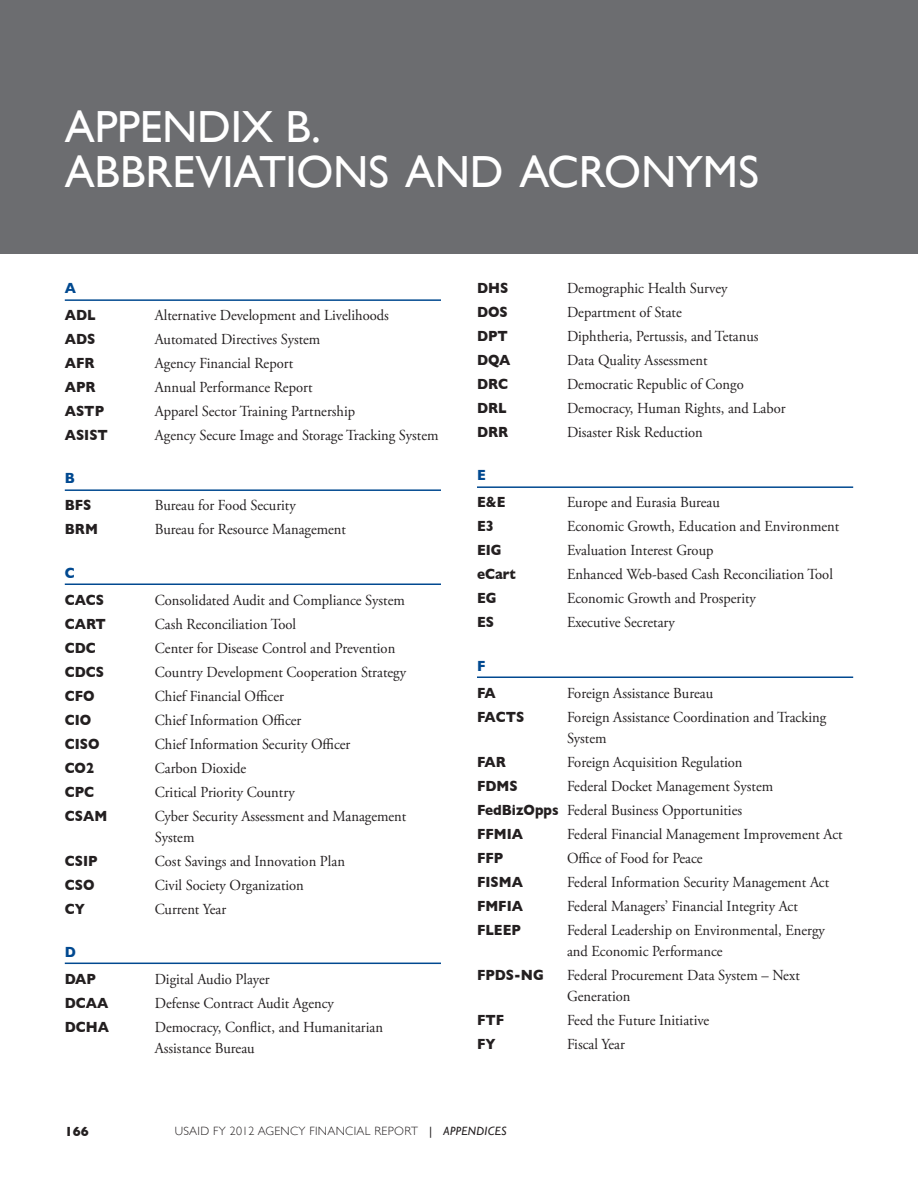
<style>
.page{position:relative;width:918px;height:1188px;background:#fff}
.page>*{position:absolute;margin:0;border:0;box-sizing:border-box;transform-origin:0 0}
._1_01_Header_Lvl1{font:45px/45px "Gill Sans";letter-spacing:-.005em;color:#fff}
._5_01_Acronym_List{font:15.3px/21px "Adobe Garamond Pro";color:#231f20;scale:.95 1}
._5_01_Acronym_List-2{font:700 15px "Gill Sans";color:#231f20;scale:.9 1}
.Acronym_StarterLine{font:700 15px "Gill Sans";color:#014990;scale:.9 1}
.t1{font:700 13.5px "Gill Sans";color:#231f20}
.t2{font:300 12px "Gill Sans";letter-spacing:.025em;color:#231f20}
.s1{font-family:"Gill Sans";font-weight:700;font-size:15px}
.s2{font-weight:400}
.s3{font-weight:400;font-style:italic}
</style>
<div class="page">
<div style="left:0;top:0;width:918px;height:254px;background:#6c6d70"></div>
<hr style="left:65px;top:299px;width:376px;height:2px;background:#014990">
<hr style="left:65px;top:489px;width:376px;height:2px;background:#014990">
<hr style="left:65px;top:584px;width:376px;height:1px;background:#014990">
<hr style="left:65px;top:963px;width:376px;height:1px;background:#014990">
<hr style="left:477px;top:486px;width:376px;height:2px;background:#014990">
<hr style="left:477px;top:676px;width:376px;height:2px;background:#014990">
<h1 class="_1_01_Header_Lvl1" style="left:65px;top:104px;width:696px">APPENDIX B.<br>ABBREVIATIONS AND ACRONYMS</h1>
<h2 class="Acronym_StarterLine" style="left:65px;top:280px;width:14px">A</h2>
<p class="_5_01_Acronym_List-2" style="left:65px;top:307px;width:36px">ADL</p>
<p class="_5_01_Acronym_List" style="left:155px;top:306px;width:248px">Alternative Development and Livelihoods</p>
<p class="_5_01_Acronym_List-2" style="left:65px;top:331px;width:36px">ADS</p>
<p class="_5_01_Acronym_List" style="left:155px;top:330px;width:176px">Automated Directives System</p>
<p class="_5_01_Acronym_List-2" style="left:65px;top:355px;width:35px">AFR</p>
<p class="_5_01_Acronym_List" style="left:155px;top:354px;width:147px">Agency Financial Report</p>
<p class="_5_01_Acronym_List-2" style="left:65px;top:379px;width:36px">APR</p>
<p class="_5_01_Acronym_List" style="left:155px;top:378px;width:168px">Annual Performance Report</p>
<p class="_5_01_Acronym_List-2" style="left:65px;top:403px;width:45px">ASTP</p>
<p class="_5_01_Acronym_List" style="left:155px;top:402px;width:212px">Apparel Sector Training Partnership</p>
<p class="_5_01_Acronym_List-2" style="left:65px;top:427px;width:50px">ASIST</p>
<p class="_5_01_Acronym_List" style="left:155px;top:426px;width:300px">Agency Secure Image and Storage Tracking System</p>
<h2 class="Acronym_StarterLine" style="left:65px;top:470px;width:13px">B</h2>
<p class="_5_01_Acronym_List-2" style="left:65px;top:497px;width:31px">BFS</p>
<p class="_5_01_Acronym_List" style="left:155px;top:496px;width:150px">Bureau for Food Security</p>
<p class="_5_01_Acronym_List-2" style="left:65px;top:521px;width:38px">BRM</p>
<p class="_5_01_Acronym_List" style="left:155px;top:520px;width:203px">Bureau for Resource Management</p>
<h2 class="Acronym_StarterLine" style="left:65px;top:564px;width:13px">C</h2>
<p class="_5_01_Acronym_List-2" style="left:65px;top:591px;width:45px">CACS</p>
<p class="_5_01_Acronym_List" style="left:155px;top:590px;width:265px">Consolidated Audit and Compliance System</p>
<p class="_5_01_Acronym_List-2" style="left:65px;top:615px;width:47px">CART</p>
<p class="_5_01_Acronym_List" style="left:155px;top:614px;width:150px">Cash Reconciliation Tool</p>
<p class="_5_01_Acronym_List-2" style="left:65px;top:639px;width:36px">CDC</p>
<p class="_5_01_Acronym_List" style="left:155px;top:638px;width:255px">Center for Disease Control and Prevention</p>
<p class="_5_01_Acronym_List-2" style="left:65px;top:663px;width:45px">CDCS</p>
<p class="_5_01_Acronym_List" style="left:155px;top:662px;width:266px">Country Development Cooperation Strategy</p>
<p class="_5_01_Acronym_List-2" style="left:65px;top:687px;width:35px">CFO</p>
<p class="_5_01_Acronym_List" style="left:155px;top:686px;width:138px">Chief Financial Officer</p>
<p class="_5_01_Acronym_List-2" style="left:65px;top:711px;width:31px">CIO</p>
<p class="_5_01_Acronym_List" style="left:155px;top:710px;width:156px">Chief Information Officer</p>
<p class="_5_01_Acronym_List-2" style="left:65px;top:735px;width:40px">CISO</p>
<p class="_5_01_Acronym_List" style="left:155px;top:734px;width:207px">Chief Information Security Officer</p>
<p class="_5_01_Acronym_List-2" style="left:65px;top:759px;width:34px">CO2</p>
<p class="_5_01_Acronym_List" style="left:155px;top:758px;width:98px">Carbon Dioxide</p>
<p class="_5_01_Acronym_List-2" style="left:65px;top:783px;width:34px">CPC</p>
<p class="_5_01_Acronym_List" style="left:155px;top:782px;width:149px">Critical Priority Country</p>
<p class="_5_01_Acronym_List-2" style="left:65px;top:807px;width:49px">CSAM</p>
<p class="_5_01_Acronym_List" style="left:155px;top:806px;width:266px">Cyber Security Assessment and Management<br>System</p>
<p class="_5_01_Acronym_List-2" style="left:65px;top:852px;width:38px">CSIP</p>
<p class="_5_01_Acronym_List" style="left:155px;top:851px;width:202px">Cost Savings and Innovation Plan</p>
<p class="_5_01_Acronym_List-2" style="left:65px;top:876px;width:35px">CSO</p>
<p class="_5_01_Acronym_List" style="left:155px;top:875px;width:158px">Civil Society Organization</p>
<p class="_5_01_Acronym_List-2" style="left:65px;top:900px;width:24px">CY</p>
<p class="_5_01_Acronym_List" style="left:155px;top:899px;width:77px">Current Year</p>
<h2 class="Acronym_StarterLine" style="left:65px;top:943px;width:14px">D</h2>
<p class="_5_01_Acronym_List-2" style="left:65px;top:970px;width:36px">DAP</p>
<p class="_5_01_Acronym_List" style="left:155px;top:969px;width:123px">Digital Audio Player</p>
<p class="_5_01_Acronym_List-2" style="left:65px;top:994px;width:50px">DCAA</p>
<p class="_5_01_Acronym_List" style="left:155px;top:993px;width:190px">Defense Contract Audit Agency</p>
<p class="_5_01_Acronym_List-2" style="left:65px;top:1018px;width:51px">DCHA</p>
<p class="_5_01_Acronym_List" style="left:155px;top:1017px;width:242px">Democracy, Conflict, and Humanitarian<br>Assistance Bureau</p>
<p class="_5_01_Acronym_List-2" style="left:477px;top:280px;width:36px">DHS</p>
<p class="_5_01_Acronym_List" style="left:567px;top:279px;width:171px">Demographic Health Survey</p>
<p class="_5_01_Acronym_List-2" style="left:477px;top:304px;width:36px">DOS</p>
<p class="_5_01_Acronym_List" style="left:567px;top:303px;width:122px">Department of State</p>
<p class="_5_01_Acronym_List-2" style="left:477px;top:328px;width:36px">DPT</p>
<p class="_5_01_Acronym_List" style="left:567px;top:327px;width:203px">Diphtheria, Pertussis, and Tetanus</p>
<p class="_5_01_Acronym_List-2" style="left:477px;top:352px;width:39px">DQA</p>
<p class="_5_01_Acronym_List" style="left:567px;top:351px;width:149px">Data Quality Assessment</p>
<p class="_5_01_Acronym_List-2" style="left:477px;top:376px;width:36px">DRC</p>
<p class="_5_01_Acronym_List" style="left:567px;top:375px;width:188px">Democratic Republic of Congo</p>
<p class="_5_01_Acronym_List-2" style="left:477px;top:400px;width:35px">DRL</p>
<p class="_5_01_Acronym_List" style="left:567px;top:399px;width:232px">Democracy, Human Rights, and Labor</p>
<p class="_5_01_Acronym_List-2" style="left:477px;top:424px;width:36px">DRR</p>
<p class="_5_01_Acronym_List" style="left:567px;top:423px;width:144px">Disaster Risk Reduction</p>
<h2 class="Acronym_StarterLine" style="left:477px;top:467px;width:11px">E</h2>
<p class="_5_01_Acronym_List-2" style="left:477px;top:494px;width:33px">E&amp;E</p>
<p class="_5_01_Acronym_List" style="left:567px;top:493px;width:162px">Europe and Eurasia Bureau</p>
<p class="_5_01_Acronym_List-2" style="left:477px;top:518px;width:20px">E3</p>
<p class="_5_01_Acronym_List" style="left:567px;top:517px;width:288px">Economic Growth, Education and Environment</p>
<p class="_5_01_Acronym_List-2" style="left:477px;top:542px;width:29px">EIG</p>
<p class="_5_01_Acronym_List" style="left:567px;top:541px;width:156px">Evaluation Interest Group</p>
<p class="_5_01_Acronym_List-2" style="left:477px;top:566px;width:45px">eCart</p>
<p class="_5_01_Acronym_List" style="left:567px;top:565px;width:281px">Enhanced Web-based Cash Reconciliation Tool</p>
<p class="_5_01_Acronym_List-2" style="left:477px;top:590px;width:23px">EG</p>
<p class="_5_01_Acronym_List" style="left:567px;top:589px;width:200px">Economic Growth and Prosperity</p>
<p class="_5_01_Acronym_List-2" style="left:477px;top:614px;width:20px">ES</p>
<p class="_5_01_Acronym_List" style="left:567px;top:613px;width:115px">Executive Secretary</p>
<h2 class="Acronym_StarterLine" style="left:477px;top:657px;width:11px">F</h2>
<p class="_5_01_Acronym_List-2" style="left:477px;top:684px;width:22px">FA</p>
<p class="_5_01_Acronym_List" style="left:567px;top:683px;width:155px">Foreign Assistance Bureau</p>
<p class="_5_01_Acronym_List-2" style="left:477px;top:708px;width:54px">FACTS</p>
<p class="_5_01_Acronym_List" style="left:567px;top:707px;width:274px">Foreign Assistance Coordination and Tracking<br>System</p>
<p class="_5_01_Acronym_List-2" style="left:477px;top:753px;width:34px">FAR</p>
<p class="_5_01_Acronym_List" style="left:567px;top:752px;width:186px">Foreign Acquisition Regulation</p>
<p class="_5_01_Acronym_List-2" style="left:477px;top:777px;width:47px">FDMS</p>
<p class="_5_01_Acronym_List" style="left:567px;top:776px;width:219px">Federal Docket Management System</p>
<p class="_5_01_Acronym_List" style="left:477px;top:800px;width:281px"><span class="s1">FedBizOpps</span> Federal Business Opportunities</p>
<p class="_5_01_Acronym_List-2" style="left:477px;top:825px;width:53px">FFMIA</p>
<p class="_5_01_Acronym_List" style="left:567px;top:824px;width:292px">Federal Financial Management Improvement Act</p>
<p class="_5_01_Acronym_List-2" style="left:477px;top:849px;width:31px">FFP</p>
<p class="_5_01_Acronym_List" style="left:567px;top:848px;width:144px">Office of Food for Peace</p>
<p class="_5_01_Acronym_List-2" style="left:477px;top:873px;width:53px">FISMA</p>
<p class="_5_01_Acronym_List" style="left:567px;top:872px;width:277px">Federal Information Security Management Act</p>
<p class="_5_01_Acronym_List-2" style="left:477px;top:897px;width:53px">FMFIA</p>
<p class="_5_01_Acronym_List" style="left:567px;top:896px;width:245px">Federal Managers’ Financial Integrity Act</p>
<p class="_5_01_Acronym_List-2" style="left:477px;top:921px;width:50px">FLEEP</p>
<p class="_5_01_Acronym_List" style="left:567px;top:920px;width:273px">Federal Leadership on Environmental, Energy and Economic Performance</p>
<p class="_5_01_Acronym_List-2" style="left:477px;top:966px;width:76px">FPDS-NG</p>
<p class="_5_01_Acronym_List" style="left:567px;top:965px;width:247px">Federal Procurement Data System – Next<br>Generation</p>
<p class="_5_01_Acronym_List-2" style="left:477px;top:1011px;width:32px">FTF</p>
<p class="_5_01_Acronym_List" style="left:567px;top:1010px;width:151px">Feed the Future Initiative</p>
<p class="_5_01_Acronym_List-2" style="left:477px;top:1035px;width:22px">FY</p>
<p class="_5_01_Acronym_List" style="left:567px;top:1034px;width:62px">Fiscal Year</p>
<p class="t1" style="left:65px;top:1124px;width:26px">166</p>
<p class="t2" style="left:175px;top:1124px;width:333px">USAID FY 2012 AGENCY FINANCIAL REPORT <span class="s2">|</span> <span class="s3">APPENDICES</span></p>
</div>
